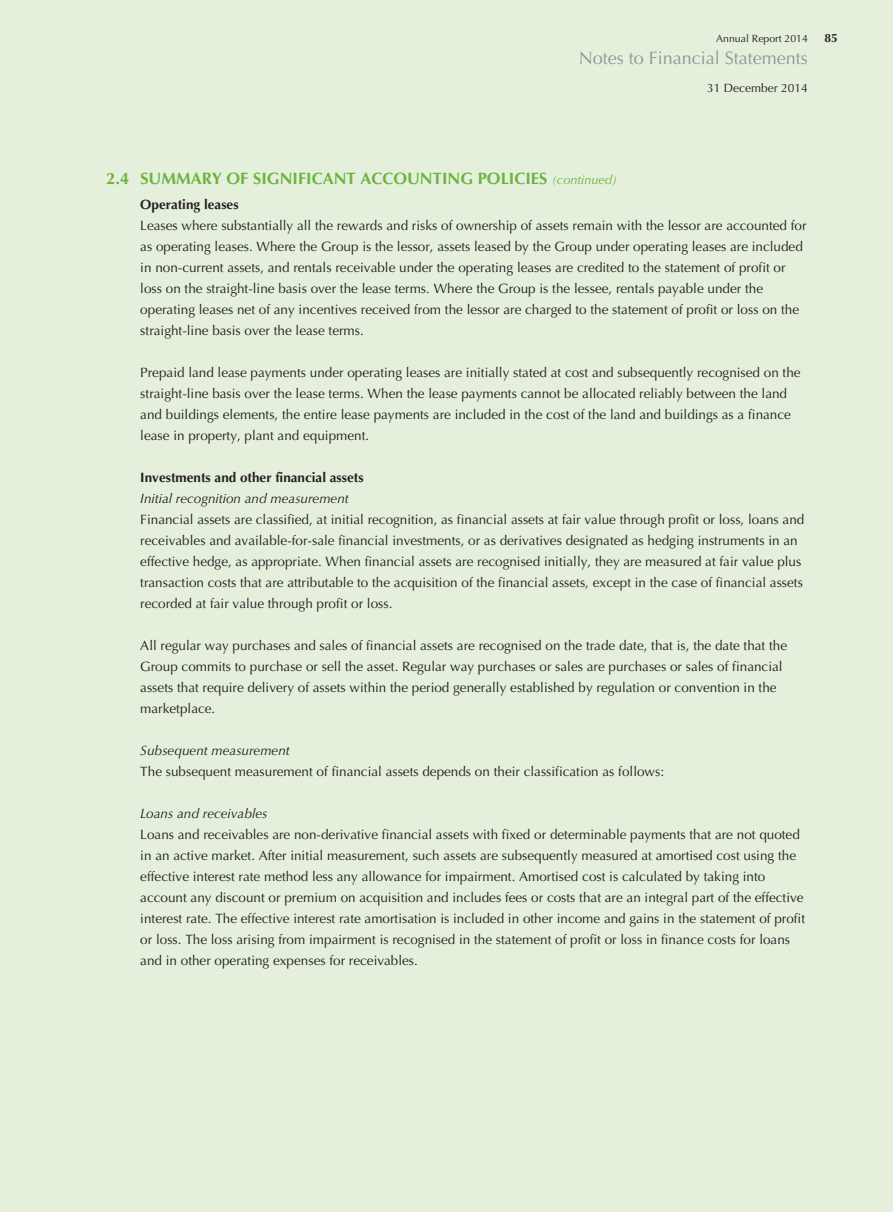
<style>
.page{position:relative;width:893px;height:1212px;background:#e5f0dc}
.page>*{position:absolute;margin:0;border:0;box-sizing:border-box;transform-origin:0 0}
.t1{font:18px "Optima LT Std";color:#939598}
._01_H1{font:700 16.5px "Optima LT Std";color:#6cb43f}
._00_txt{font:13.5px/21px "Optima LT Std";color:#231f20}
._03_H3{font:italic 13.5px "Optima LT Std";color:#231f20}
._02_H2{font:700 13.5px "Optima LT Std";color:#231f20}
.t2{font:12px "Optima LT Std";color:#231f20}
.t3{font:700 12px "Optima LT Std";color:#231f20}
.t4{font:10.5px "Optima LT Std";color:#231f20}
.s1{font-weight:400;font-style:italic;font-size:12.75px}
</style>
<div class="page">
<p class="t4" style="left:716px;top:32px;width:93px">Annual Report 2014</p>
<p class="t3" style="left:824px;top:31px;width:15px">85</p>
<p class="t2" style="left:707px;top:81px;width:102px">31 December 2014</p>
<h1 class="t1" style="left:579px;top:48px;width:231px">Notes to Financial Statements</h1>
<p class="_01_H1" style="left:106px;top:169px;width:512px">2.4 SUMMARY OF SIGNIFICANT ACCOUNTING POLICIES <span class="s1">(continued)</span></p>
<p class="_02_H2" style="left:140px;top:197px;width:100px">Operating leases</p>
<p class="_00_txt" style="left:140px;top:215px;width:668px">Leases where substantially all the rewards and risks of ownership of assets remain with the lessor are accounted for as operating leases. Where the Group is the lessor, assets leased by the Group under operating leases are included in non-current assets, and rentals receivable under the operating leases are credited to the statement of profit or loss on the straight-line basis over the lease terms. Where the Group is the lessee, rentals payable under the operating leases net of any incentives received from the lessor are charged to the statement of profit or loss on the straight-line basis over the lease terms.</p>
<p class="_00_txt" style="left:140px;top:362px;width:662px">Prepaid land lease payments under operating leases are initially stated at cost and subsequently recognised on the straight-line basis over the lease terms. When the lease payments cannot be allocated reliably between the land and buildings elements, the entire lease payments are included in the cost of the land and buildings as a finance lease in property, plant and equipment.</p>
<p class="_02_H2" style="left:140px;top:470px;width:225px">Investments and other financial assets</p>
<p class="_03_H3" style="left:140px;top:491px;width:210px">Initial recognition and measurement</p>
<p class="_00_txt" style="left:140px;top:509px;width:666px">Financial assets are classified, at initial recognition, as financial assets at fair value through profit or loss, loans and receivables and available-for-sale financial investments, or as derivatives designated as hedging instruments in an effective hedge, as appropriate. When financial assets are recognised initially, they are measured at fair value plus transaction costs that are attributable to the acquisition of the financial assets, except in the case of financial assets recorded at fair value through profit or loss.</p>
<p class="_00_txt" style="left:140px;top:635px;width:648px">All regular way purchases and sales of financial assets are recognised on the trade date, that is, the date that the Group commits to purchase or sell the asset. Regular way purchases or sales are purchases or sales of financial assets that require delivery of assets within the period generally established by regulation or convention in the marketplace.</p>
<p class="_03_H3" style="left:140px;top:743px;width:151px">Subsequent measurement</p>
<p class="_00_txt" style="left:140px;top:761px;width:525px">The subsequent measurement of financial assets depends on their classification as follows:</p>
<p class="_03_H3" style="left:140px;top:806px;width:129px">Loans and receivables</p>
<p class="_00_txt" style="left:140px;top:824px;width:666px">Loans and receivables are non-derivative financial assets with fixed or determinable payments that are not quoted in an active market. After initial measurement, such assets are subsequently measured at amortised cost using the effective interest rate method less any allowance for impairment. Amortised cost is calculated by taking into account any discount or premium on acquisition and includes fees or costs that are an integral part of the effective interest rate. The effective interest rate amortisation is included in other income and gains in the statement of profit or loss. The loss arising from impairment is recognised in the statement of profit or loss in finance costs for loans and in other operating expenses for receivables.</p>
</div>
